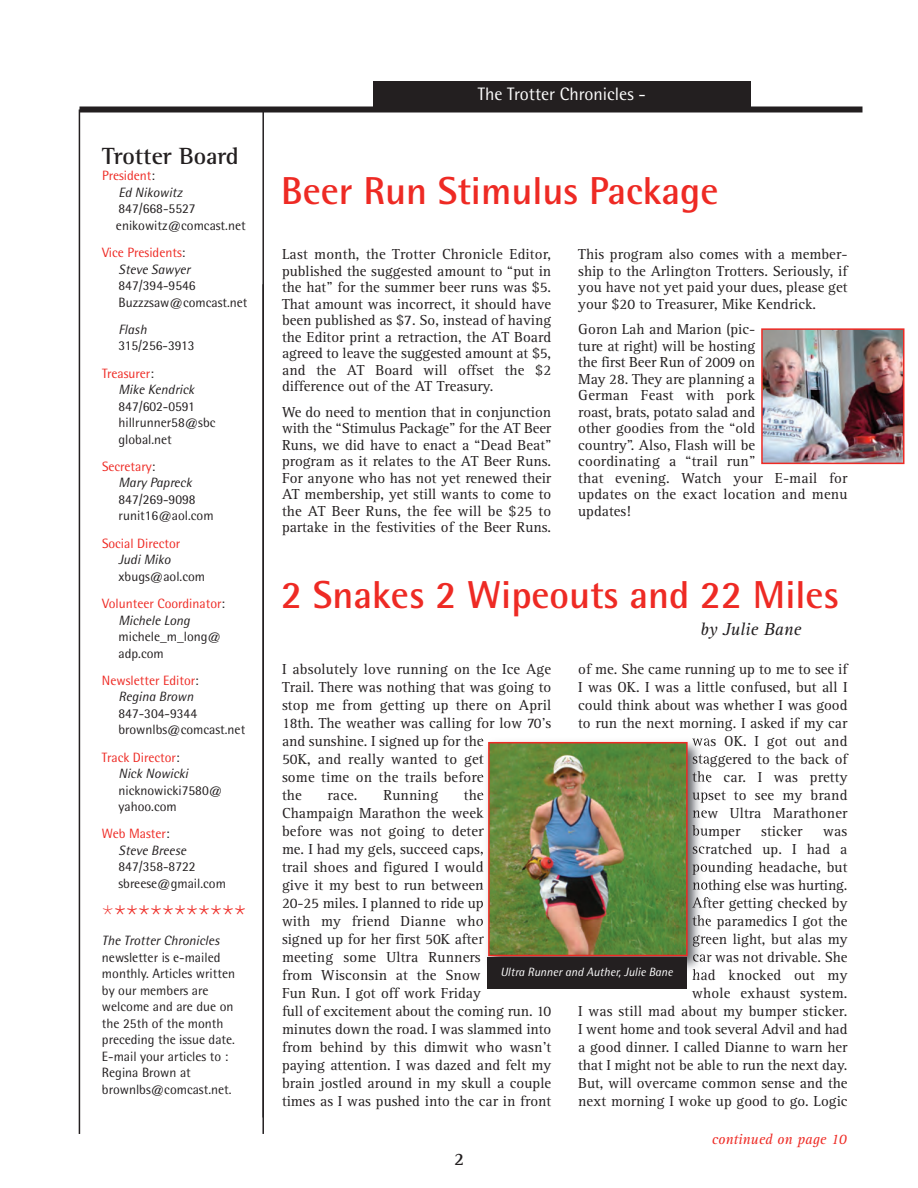
<style>
.page{position:relative;width:918px;height:1188px;background:#fff}
.page>*{position:absolute;margin:0;border:0;box-sizing:border-box;transform-origin:0 0}
.t1{font:700 39px "Rotis Semi Sans";color:#ee2a24}
.t2{font:700 24px "Rotis Semi Serif";color:#231f20}
.t3{font:18px "Rotis Semi Sans";color:#fff}
.t4{font:italic 18px "Rotis Serif";color:#231f20}
.t5{font:700 18px "Rotis Serif";color:#231f20}
.t6{font:15px/18px "Rotis Serif";color:#231f20}
.t7{font:italic 15px "Rotis Serif";color:#ee2a24}
.t8{font:13.5px/16.5px "Rotis Semi Sans";color:#231f20}
.t9{font:13.5px/16.5px "Rotis Semi Sans";color:#ee2a24}
.t10{font:italic 13.5px/16.5px "Rotis Semi Sans";color:#231f20}
.t11{font:italic 12px "Rotis Semi Sans";color:#fff}
.s1{font-style:normal;color:#ee2a24}
.s2{font-style:normal}
.s3{color:#231f20}
.s4{font-style:italic;color:#231f20}
.s5{color:#ee2a24}
</style>
<div class="page">
<div style="left:80px;top:106px;width:782px;height:6px;background:#231f20"></div>
<div style="left:373px;top:81px;width:378px;height:29px;background:#231f20"></div>
<hr style="left:79px;top:109px;width:1px;height:1025px;background:#231f20">
<hr style="left:262px;top:109px;width:2px;height:1025px;background:#231f20">
<img style="left:764px;top:331px;width:137px;height:130px">
<div style="left:761px;top:328px;width:143px;height:136px;border:2px solid #ee2a24"></div>
<img style="left:481px;top:738px;width:219px;height:237px">
<img style="left:692px;top:738px;width:16px;height:9px">
<img style="left:693px;top:754px;width:15px;height:11px">
<img style="left:692px;top:771px;width:16px;height:12px">
<img style="left:692px;top:792px;width:16px;height:11px">
<img style="left:693px;top:810px;width:15px;height:8px">
<img style="left:692px;top:825px;width:16px;height:12px">
<img style="left:693px;top:846px;width:15px;height:9px">
<img style="left:692px;top:864px;width:15px;height:11px">
<img style="left:693px;top:882px;width:15px;height:9px">
<img style="left:692px;top:897px;width:16px;height:12px">
<img style="left:692px;top:915px;width:16px;height:12px">
<img style="left:693px;top:934px;width:15px;height:13px">
<img style="left:693px;top:954px;width:15px;height:8px">
<img style="left:693px;top:969px;width:14px;height:6px">
<img style="left:491px;top:745px;width:194px;height:208px">
<div style="left:488px;top:742px;width:200px;height:214px;border:2px solid #ee2a24"></div>
<div style="left:487px;top:957px;width:199px;height:32px;background:#231f20"></div>
<h2 class="t2" style="left:102px;top:148px;width:138px">Trotter Board</h2>
<p class="t10" style="left:118px;top:169px;width:65px;text-indent:-16px"><span class="s1">President</span><span class="s2">:<br></span>Ed Nikowitz</p>
<p class="t8" style="left:116px;top:202px;width:131px">847/668-5527 enikowitz@comcast.net</p>
<p class="t9" style="left:119px;top:246px;width:73px;text-indent:-17px">Vice Presidents<span class="s3">:<br></span><span class="s4">Steve Sawyer</span></p>
<p class="t8" style="left:119px;top:279px;width:131px">847/394-9546<br>Buzzzsaw@comcast.net</p>
<p class="t10" style="left:119px;top:322px;width:30px">Flash</p>
<p class="t8" style="left:102px;top:334px;width:94px;line-height:27.3px;text-indent:17px">315/256-3913<br><span class="s5">Treasurer</span>:</p>
<p class="t10" style="left:119px;top:383px;width:77px">Mike Kendrick</p>
<p class="t8" style="left:119px;top:399px;width:99px">847/602-0591 hillrunner58@sbc global.net</p>
<p class="t10" style="left:119px;top:459px;width:75px;text-indent:-17px"><span class="s1">Secretary</span><span class="s2">:<br></span>Mary Papreck</p>
<p class="t8" style="left:119px;top:492px;width:97px">847/269-9098 runit16@aol.com</p>
<p class="t9" style="left:102px;top:536px;width:80px">Social Director</p>
<p class="t10" style="left:119px;top:553px;width:53px">Judi Miko</p>
<p class="t9" style="left:102px;top:564px;width:125px;line-height:27.3px;text-align:center"><span class="s3">xbugs@aol.com<br></span>Volunteer Coordinator<span class="s3">:</span></p>
<p class="t10" style="left:119px;top:613px;width:73px">Michele Long</p>
<p class="t8" style="left:119px;top:630px;width:104px">michele_m_long@ adp.com</p>
<p class="t9" style="left:119px;top:673px;width:82px;text-indent:-17px">Newsletter Editor<span class="s3">:<br></span><span class="s4">Regina Brown</span></p>
<p class="t8" style="left:119px;top:706px;width:128px">847-304-9344 brownlbs@comcast.net</p>
<p class="t9" style="left:119px;top:750px;width:71px;text-indent:-17px">Track Director<span class="s3">:<br></span><span class="s4">Nick Nowicki</span></p>
<p class="t8" style="left:119px;top:783px;width:105px">nicknowicki7580@ yahoo.com</p>
<p class="t10" style="left:119px;top:827px;width:69px;text-indent:-17px"><span class="s1">Web Master</span><span class="s2">:<br></span>Steve Breese</p>
<p class="t8" style="left:119px;top:860px;width:109px">847/358-8722 sbreese@gmail.com</p>
<p class="t10" style="left:102px;top:934px;width:119px">The Trotter Chronicles</p>
<p class="t8" style="left:102px;top:950px;width:135px">newsletter is e-mailed monthly. Articles written by our members are welcome and are due on the 25th of the month preceding the issue date.<br>E-mail your articles to :<br>Regina Brown at brownlbs@comcast.net.</p>
<p class="t3" style="left:478px;top:87px;width:169px">The Trotter Chronicles -</p>
<h1 class="t1" style="left:281px;top:177px;width:439px">Beer Run Stimulus Package</h1>
<p class="t6" style="left:282px;top:248px;width:271px;line-height:16.5px;text-align:justify">Last month, the Trotter Chronicle Editor, published the suggested amount to “put in the hat” for the summer beer runs was $5.<br>That amount was incorrect, it should have been published as $7. So, instead of having the Editor print a retraction, the AT Board agreed to leave the suggested amount at $5, and the AT Board will offset the $2 difference out of the AT Treasury.</p>
<p class="t6" style="left:282px;top:405px;width:271px;line-height:16.5px;text-align:justify">We do need to mention that in conjunction with the “Stimulus Package” for the AT Beer Runs, we did have to enact a “Dead Beat” program as it relates to the AT Beer Runs.<br>For anyone who has not yet renewed their AT membership, yet still wants to come to the AT Beer Runs, the fee will be $25 to partake in the festivities of the Beer Runs.</p>
<p class="t6" style="left:578px;top:248px;width:271px;line-height:16.5px;text-align:justify">This program also comes with a member&shy;ship to the Arlington Trotters. Seriously, if you have not yet paid your dues, please get your $20 to Treasurer, Mike Kendrick.</p>
<p class="t6" style="left:578px;top:322px;width:271px;line-height:16.5px">Goron Lah and Marion (pic-<br>ture at right) will be hosting<br>the first Beer Run of 2009 on<br>May 28. They are planning a<br>German Feast with pork<br>roast, brats, potato salad and<br>other goodies from the “old<br>country”. Also, Flash will be<br>coordinating a “trail run”<br>that evening. Watch your E-mail for updates on the exact location and menu updates!</p>
<h1 class="t1" style="left:281px;top:581px;width:560px">2 Snakes 2 Wipeouts and 22 Miles</h1>
<p class="t4" style="left:700px;top:623px;width:102px">by Julie Bane</p>
<p class="t6" style="left:282px;top:661px;width:271px">I absolutely love running on the Ice Age<br>Trail. There was nothing that was going to stop me from getting up there on April<br>18th. The weather was calling for low 70's and sunshine. I signed up for the<br>50K, and really wanted to get<br>some time on the trails before<br>the</p>
<p class="t6" style="left:578px;top:661px;width:271px">of me. She came running up to me to see if</p>
<p class="t6" style="left:578px;top:679px;width:271px">I was OK. I was a little confused, but all I</p>
<p class="t6" style="left:578px;top:697px;width:271px">could think about was whether I was good</p>
<p class="t6" style="left:578px;top:715px;width:271px">to run the next morning. I asked if my car</p>
<p class="t6" style="left:692px;top:733px;width:157px">was OK. I got out and</p>
<p class="t6" style="left:692px;top:751px;width:157px">staggered to the back of</p>
<p class="t6" style="left:692px;top:769px;width:157px">the car. I was pretty</p>
<p class="t6" style="left:692px;top:787px;width:157px">upset to see my brand</p>
<p class="t6" style="left:692px;top:805px;width:157px">new Ultra Marathoner</p>
<p class="t6" style="left:692px;top:823px;width:50px">bumper</p>
<p class="t6" style="left:761px;top:823px;width:43px">sticker</p>
<p class="t6" style="left:282px;top:787px;width:271px;text-indent:182px">the<br>Champaign Marathon the week<br>before was not going to deter<br>me. I had my gels, succeed caps,<br>trail shoes and figured I would<br>give it my best to run between<br>20-25 miles. I planned to ride up<br>with my friend Dianne who<br>signed up for her first 50K after<br>meeting some Ultra Runners<br>from Wisconsin at the Snow<br>Fun Run. I got off work Friday<br>full of excitement about the coming run. 10 minutes down the road. I was slammed into from behind by this dimwit who wasn't paying attention. I was dazed and felt my brain jostled around in my skull a couple times as I was pushed into the car in front</p>
<p class="t6" style="left:328px;top:787px;width:32px">race.</p>
<p class="t6" style="left:383px;top:787px;width:56px">Running</p>
<p class="t6" style="left:578px;top:823px;width:271px;text-align:right">was<br>scratched up. I had a<br>pounding headache, but<br>nothing else was hurting.<br>After getting checked by<br>the paramedics I got the<br>green light, but alas my<br>car was not drivable. She<br>had knocked out my<br>whole exhaust system.<br>I was still mad about my bumper sticker.<br>I went home and took several Advil and had a good dinner. I called Dianne to warn her that I might not be able to run the next day.<br>But, will overcame common sense and the next morning I woke up good to go. Logic</p>
<p class="t11" style="left:500px;top:968px;width:174px">Ultra Runner and Auther, Julie Bane</p>
<p class="t5" style="left:454px;top:1153px;width:12px">2</p>
<p class="t7" style="left:712px;top:1134px;width:136px">continued on page 10</p>
</div>
